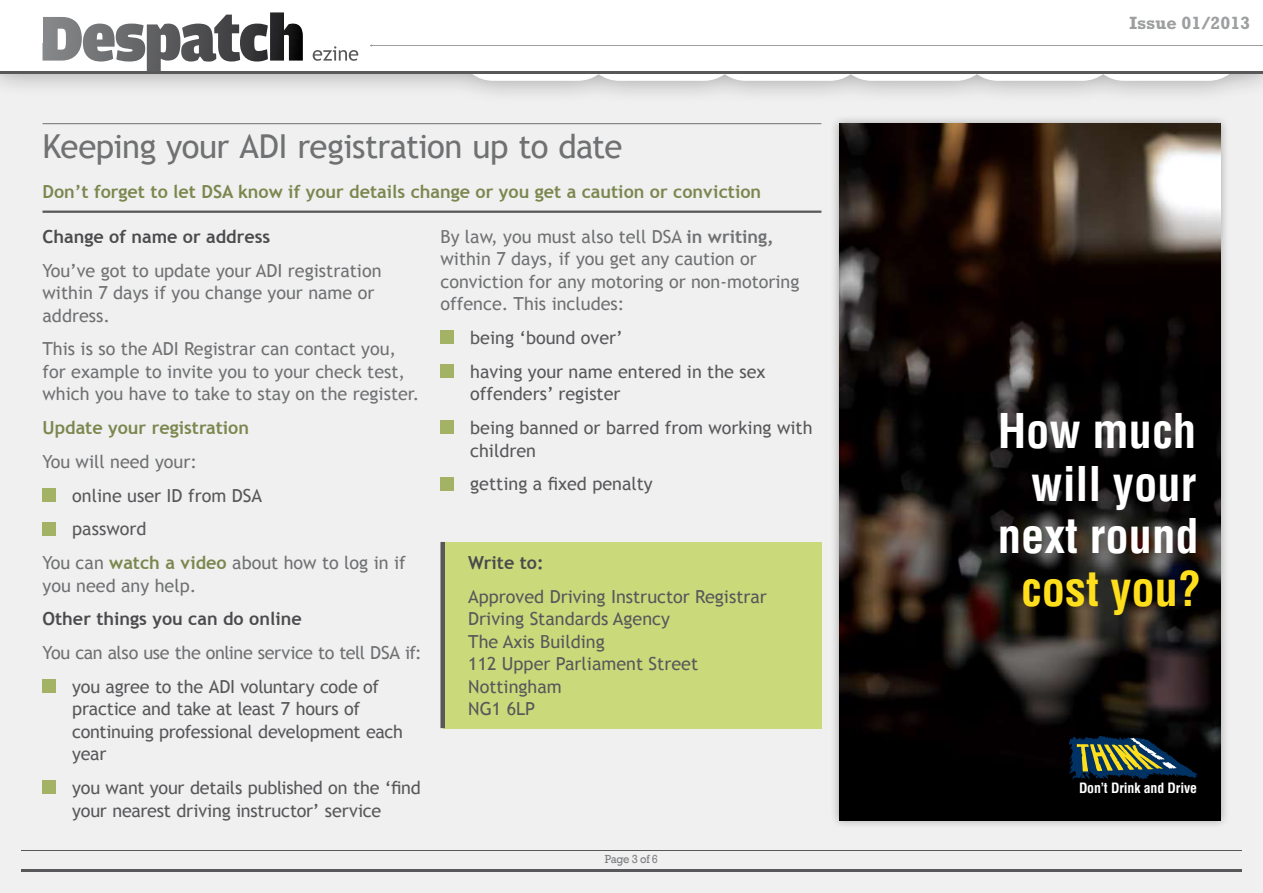
<style>
.page{position:relative;width:1263px;height:893px;background:#fff}
.page>*{position:absolute;margin:0;border:0;box-sizing:border-box;transform-origin:0 0}
.t1{font:700 condensed 46.65px/52.5px "Helvetica LT Std";color:#fff;text-align:right}
.t2{font:700 condensed 46.65px "Helvetica LT Std";color:#ffdf1b}
.t3{font:33px "Trebuchet MS";letter-spacing:-.02em;color:#707172}
.t4{font:18px/22.5px "Trebuchet MS";color:#58585a}
.t5{font:18px/22.5px "Trebuchet MS";color:#707172}
.t6{font:700 18px "Trebuchet MS";color:#7b874e}
.t7{font:700 18px "Trebuchet MS";color:#4b4b4d}
.t8{font:18px "Trebuchet MS";letter-spacing:-.025em;color:#707172}
.t9{font:700 18px "Rockwell Std";color:#9c9e9f}
.t10{font:700 condensed 13.8px "Helvetica LT Std";letter-spacing:-.01em;color:#fff}
.t11{font:12px "Rockwell";letter-spacing:-.035em;color:#7e7f81;scale:.94 1}
.s1{font-weight:700;color:#7b874e}
.s2{font-weight:700}
</style>
<div class="page">
<div style="left:0;top:70px;width:1263px;height:823px;background:#f0f0f1"></div>
<hr style="left:21px;top:850px;width:1221px;height:1px;background:#58585a">
<hr style="left:21px;top:869px;width:1221px;height:3px;background:#58585a">
<div style="left:0;top:0;width:1263px;height:105px;background:#000;opacity:.35"></div>
<svg style="left:0;top:0;width:1263px;height:81px"></svg>
<svg style="left:313px;top:46px;width:45px;height:15px"></svg>
<hr style="left:0;top:71px;width:1263px;height:3px;background:#58585a">
<svg style="left:43px;top:12px;width:260px;height:59px"></svg>
<hr style="left:371px;top:45px;width:892px;height:1px;background:#9c9e9f">
<div style="left:0;top:0;width:43px;height:43px;background:#fff"></div>
<svg style="left:1124px;top:8px;width:131px;height:27px"></svg>
<hr style="left:43px;top:123px;width:778px;height:1px;background:#707172">
<hr style="left:43px;top:211px;width:778px;height:2px;background:#58585a">
<div style="left:43px;top:488px;width:13px;height:14px;background:#a4b266"></div>
<div style="left:43px;top:522px;width:13px;height:13px;background:#a4b266"></div>
<div style="left:43px;top:680px;width:13px;height:13px;background:#a4b266"></div>
<div style="left:43px;top:781px;width:13px;height:13px;background:#a4b266"></div>
<div style="left:440px;top:331px;width:14px;height:13px;background:#a4b266"></div>
<div style="left:440px;top:365px;width:14px;height:13px;background:#a4b266"></div>
<div style="left:440px;top:421px;width:14px;height:13px;background:#a4b266"></div>
<div style="left:440px;top:477px;width:14px;height:13px;background:#a4b266"></div>
<div style="left:443px;top:542px;width:378px;height:186px;background:#cada7b"></div>
<div style="left:440px;top:542px;width:5px;height:186px;background:#58585a"></div>
<div style="left:830px;top:114px;width:400px;height:716px;background:#000;opacity:.3"></div>
<img style="left:839px;top:123px;width:381px;height:698px">
<svg style="left:1069px;top:736px;width:129px;height:43px"></svg>
<h2 class="t3" style="left:43px;top:127px;width:581px">Keeping your ADI registration up to date</h2>
<p class="t6" style="left:43px;top:180px;width:720px">Don’t forget to let DSA know if your details change or you get a caution or conviction</p>
<p class="t7" style="left:43px;top:225px;width:229px">Change of name or address</p>
<p class="t5" style="left:43px;top:259px;width:341px">You’ve got to update your ADI registration within 7 days if you change your name or address.</p>
<p class="t5" style="left:43px;top:338px;width:378px">This is so the ADI Registrar can contact you, for example to invite you to your check test, which you have to take to stay on the register.</p>
<p class="t6" style="left:43px;top:416px;width:208px">Update your registration</p>
<p class="t5" style="left:43px;top:450px;width:156px">You will need your:</p>
<p class="t4" style="left:72px;top:484px;width:191px">online user ID from DSA</p>
<p class="t4" style="left:72px;top:518px;width:76px">password</p>
<p class="t5" style="left:43px;top:552px;width:365px">You can <span class="s1">watch a video</span> about how to log in if</p>
<p class="t5" style="left:43px;top:574px;width:155px">you need any help.</p>
<p class="t7" style="left:43px;top:608px;width:261px">Other things you can do online</p>
<p class="t8" style="left:43px;top:642px;width:381px">You can also use the online service to tell DSA if:</p>
<p class="t4" style="left:72px;top:675px;width:332px">you agree to the ADI voluntary code of practice and take at least 7 hours of continuing professional development each year</p>
<p class="t4" style="left:72px;top:777px;width:350px">you want your details published on the ‘find your nearest driving instructor’ service</p>
<p class="t5" style="left:440px;top:225px;width:360px">By law, you must also tell DSA <span class="s2">in writing, </span>within 7 days, if you get any caution or conviction for any motoring or non-motoring offence. This includes:</p>
<p class="t4" style="left:470px;top:321px;width:297px;line-height:33.8px">being ‘bound over’<br>having your name entered in the sex</p>
<p class="t4" style="left:470px;top:377px;width:344px;line-height:33.8px">offenders’ register<br>being banned or barred from working with</p>
<p class="t4" style="left:470px;top:434px;width:184px;line-height:33.8px">children<br>getting a fixed penalty</p>
<p class="t7" style="left:468px;top:551px;width:77px">Write to:</p>
<p class="t4" style="left:468px;top:585px;width:300px">Approved Driving Instructor Registrar<br>Driving Standards Agency<br>The Axis Building<br>112 Upper Parliament Street<br>Nottingham<br>NG1 6LP</p>
<p class="t11" style="left:605px;top:852px;width:58px">Page 3 of 6</p>
<p class="t9" style="left:1129px;top:12px;width:122px">Issue 01/2013</p>
<h1 class="t1" style="left:998px;top:404px;width:203px">How much will your next round</h1>
<h1 class="t2" style="left:1021px;top:559px;width:182px">cost you?</h1>
<p class="t10" style="left:1079px;top:779px;width:119px">Don’t Drink and Drive</p>
</div>
